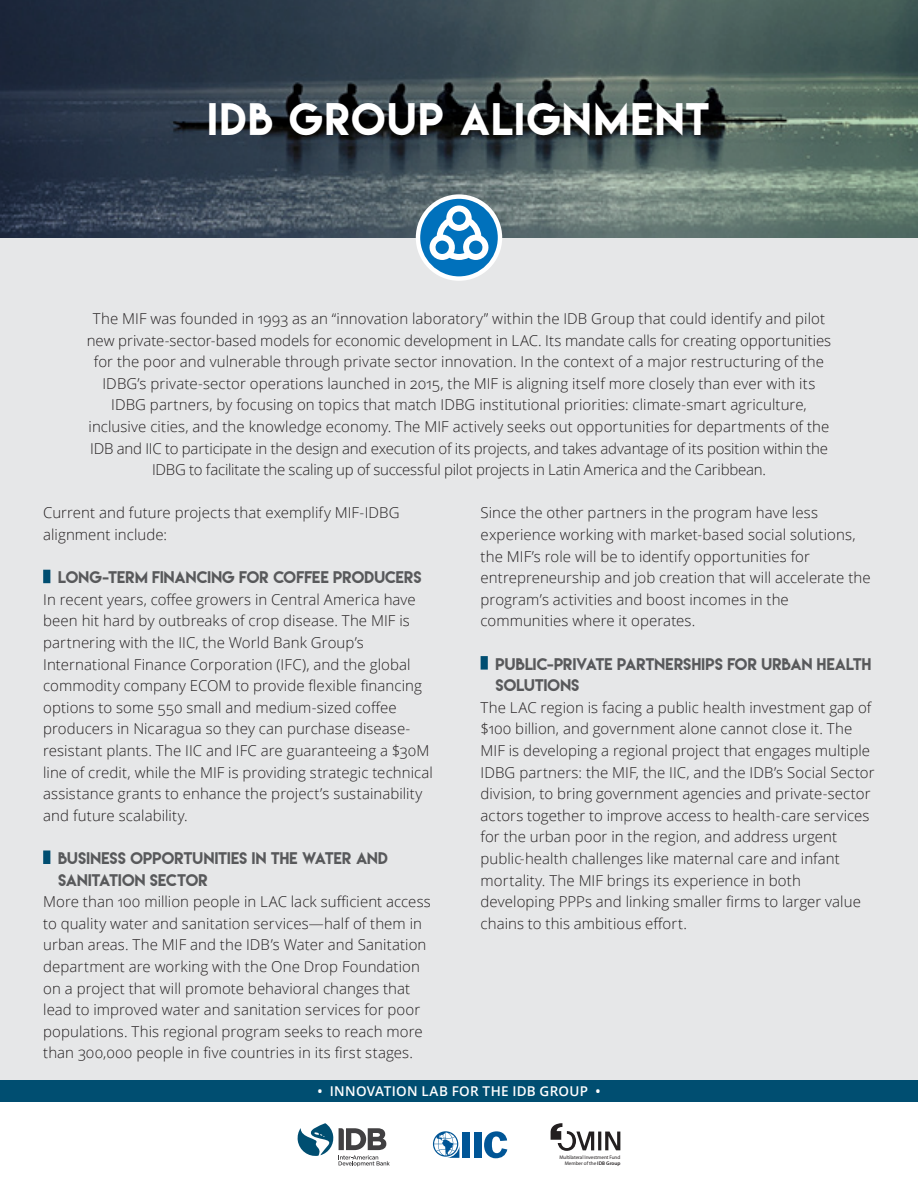
<style>
.page{position:relative;width:918px;height:1188px;background:#fff}
.page>*{position:absolute;margin:0;border:0;box-sizing:border-box;transform-origin:0 0}
.t1{font:40.5px "Lemon Milk";letter-spacing:.055em;color:#fff}
.t2{font:300 15px/21.6px "Open Sans";letter-spacing:.005em;color:#231f20}
.t3{font:15px/21.6px "Lemon Milk";color:#58595b}
.t4{font:600 13.5px "Open Sans";letter-spacing:.02em;color:#fff}
.t5{font:5.1px/6.1px "Myriad Pro";letter-spacing:-.01em;color:#231f20;text-align:right}
.s1{font-weight:600}
</style>
<div class="page">
<div style="left:0;top:238px;width:918px;height:842px;background:#e6e7e8"></div>
<svg style="left:551px;top:1123px;width:69px;height:28px"></svg>
<div style="left:462px;top:1132px;width:8px;height:26px;background:#005596"></div>
<svg style="left:484px;top:1131px;width:23px;height:27px"></svg>
<div style="left:474px;top:1132px;width:7px;height:26px;background:#005596"></div>
<svg style="left:433px;top:1131px;width:26px;height:27px"></svg>
<svg style="left:298px;top:1123px;width:92px;height:43px"></svg>
<div style="left:0;top:1080px;width:918px;height:22px;background:#004e71"></div>
<svg style="left:0;top:0;width:918px;height:238px"></svg>
<div style="left:43px;top:570px;width:7px;height:13px;background:#004e71"></div>
<div style="left:43px;top:850px;width:7px;height:14px;background:#004e71"></div>
<div style="left:481px;top:656px;width:7px;height:14px;background:#004e71"></div>
<svg style="left:416px;top:194px;width:86px;height:87px"></svg>
<div style="left:420px;top:199px;width:78px;height:77px;background:#0071bc;border-radius:50%"></div>
<svg style="left:428px;top:206px;width:62px;height:54px"></svg>
<h1 class="t1" style="left:208px;top:91px;width:504px">IDB GROUP ALIGNMENT</h1>
<p class="t2" style="left:87px;top:307px;width:746px;text-align:center">The MIF was founded in 1993 as an “innovation laboratory” within the IDB Group that could identify and pilot new private-sector-based models for economic development in LAC. Its mandate calls for creating opportunities for the poor and vulnerable through private sector innovation. In the context of a major restructuring of the IDBG’s private-sector operations launched in 2015, the MIF is aligning itself more closely than ever with its IDBG partners, by focusing on topics that match IDBG institutional priorities: climate-smart agriculture, inclusive cities, and the knowledge economy. The MIF actively seeks out opportunities for departments of the IDB and IIC to participate in the design and execution of its projects, and takes advantage of its position within the IDBG to facilitate the scaling up of successful pilot projects in Latin America and the Caribbean.</p>
<p class="t2" style="left:43px;top:502px;width:358px">Current and future projects that exemplify MIF-IDBG alignment include:</p>
<p class="t3" style="left:58px;top:566px;width:365px">LONG-TERM FINANCING FOR COFFEE PRODUCERS</p>
<p class="t2" style="left:43px;top:588px;width:391px">In recent years, coffee growers in Central America have been hit hard by outbreaks of crop disease. The MIF is partnering with the IIC, the World Bank Group’s International Finance Corporation (IFC), and the global commodity company ECOM to provide flexible financing options to some 550 small and medium-sized coffee producers in Nicaragua so they can purchase disease&shy;resistant plants. The IIC and IFC are guaranteeing a $30M line of credit, while the MIF is providing strategic technical assistance grants to enhance the project’s sustainability and future scalability.</p>
<p class="t3" style="left:58px;top:847px;width:331px">BUSINESS OPPORTUNITIES IN THE WATER AND<br>SANITATION SECTOR</p>
<p class="t2" style="left:43px;top:891px;width:389px">More than 100 million people in LAC lack sufficient access to quality water and sanitation services—half of them in urban areas. The MIF and the IDB’s Water and Sanitation department are working with the One Drop Foundation on a project that will promote behavioral changes that lead to improved water and sanitation services for poor populations. This regional program seeks to reach more than 300,000 people in five countries in its first stages.</p>
<p class="t2" style="left:481px;top:502px;width:392px">Since the other partners in the program have less experience working with market-based social solutions, the MIF’s role will be to identify opportunities for entrepreneurship and job creation that will accelerate the program’s activities and boost incomes in the communities where it operates.</p>
<p class="t3" style="left:496px;top:653px;width:377px">PUBLIC-PRIVATE PARTNERSHIPS FOR URBAN HEALTH<br>SOLUTIONS</p>
<p class="t2" style="left:481px;top:696px;width:396px">The LAC region is facing a public health investment gap of $100 billion, and government alone cannot close it. The MIF is developing a regional project that engages multiple IDBG partners: the MIF, the IIC, and the IDB’s Social Sector division, to bring government agencies and private-sector actors together to improve access to health-care services for the urban poor in the region, and address urgent public-health challenges like maternal care and infant mortality. The MIF brings its experience in both developing PPPs and linking smaller firms to larger value chains to this ambitious effort.</p>
<p class="t4" style="left:317px;top:1082px;width:285px">• INNOVATION LAB FOR THE IDB GROUP •</p>
<p class="t5" style="left:560px;top:1154px;width:62px">Multilateral Investment Fund<br>Member of the <span class="s1">IDB Group</span></p>
</div>
